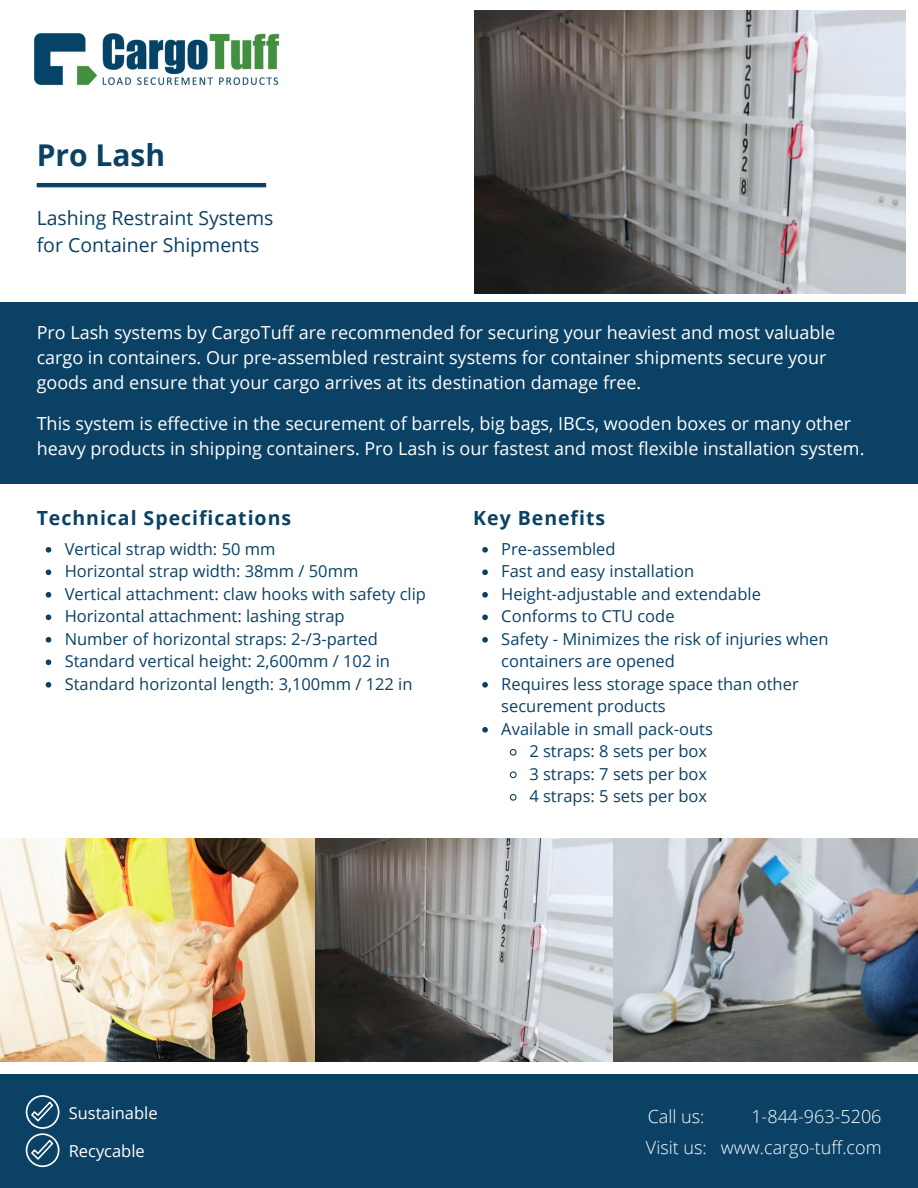
<style>
.page{position:relative;width:918px;height:1188px;background:#fff}
.page>*{position:absolute;margin:0;border:0;box-sizing:border-box;transform-origin:0 0}
.t1{font:700 30px "Open Sans";color:#0a4164}
.t2{font:19.5px "Open Sans";color:#0a4164}
.t3{font:700 19.5px "Open Sans";letter-spacing:.05em;color:#0a4164}
.t4{font:18px/25px "Open Sans";color:#fff}
.t5{font:300 18px "Open Sans";color:#fff}
.t6{font:16.5px/22.5px "Open Sans";color:#0a4164}
.t7{font:16.5px "Open Sans";color:#fff}
</style>
<div class="page">
<img style="left:34px;top:33px;width:246px;height:53px">
<div style="left:0;top:303px;width:918px;height:181px;background:#0a4164"></div>
<div style="left:0;top:1075px;width:918px;height:113px;background:#0a4164"></div>
<svg style="left:37px;top:183px;width:229px;height:4px"></svg>
<svg style="left:26px;top:1095px;width:33px;height:72px"></svg>
<img style="left:613px;top:839px;width:305px;height:223px">
<img style="left:474px;top:11px;width:431px;height:282px">
<img style="left:315px;top:839px;width:298px;height:223px">
<img style="left:0;top:839px;width:315px;height:223px">
<svg style="left:482px;top:547px;width:6px;height:6px"></svg>
<svg style="left:482px;top:569px;width:6px;height:6px"></svg>
<svg style="left:482px;top:592px;width:6px;height:6px"></svg>
<svg style="left:482px;top:614px;width:6px;height:6px"></svg>
<svg style="left:482px;top:637px;width:6px;height:6px"></svg>
<svg style="left:482px;top:682px;width:6px;height:6px"></svg>
<svg style="left:482px;top:727px;width:6px;height:6px"></svg>
<svg style="left:509px;top:748px;width:8px;height:8px"></svg>
<svg style="left:509px;top:771px;width:8px;height:8px"></svg>
<svg style="left:509px;top:793px;width:8px;height:8px"></svg>
<svg style="left:46px;top:547px;width:5px;height:6px"></svg>
<svg style="left:46px;top:569px;width:5px;height:6px"></svg>
<svg style="left:46px;top:592px;width:5px;height:6px"></svg>
<svg style="left:46px;top:614px;width:5px;height:6px"></svg>
<svg style="left:46px;top:637px;width:5px;height:6px"></svg>
<svg style="left:46px;top:659px;width:5px;height:6px"></svg>
<svg style="left:46px;top:682px;width:5px;height:6px"></svg>
<p class="t1" style="left:37px;top:134px;width:130px">Pro Lash</p>
<p class="t2" style="left:37px;top:204px;width:238px">Lashing Restraint Systems</p>
<p class="t2" style="left:37px;top:231px;width:224px">for Container Shipments</p>
<p class="t4" style="left:37px;top:320px;width:800px">Pro Lash systems by CargoTuff are recommended for securing your heaviest and most valuable cargo in containers. Our pre-assembled restraint systems for container shipments secure your goods and ensure that your cargo arrives at its destination damage free.</p>
<p class="t4" style="left:37px;top:411px;width:829px">This system is effective in the securement of barrels, big bags, IBCs, wooden boxes or many other heavy products in shipping containers. Pro Lash is our fastest and most flexible installation system.</p>
<p class="t3" style="left:37px;top:504px;width:256px">Technical Specifications</p>
<p class="t6" style="left:65px;top:537px;width:212px">Vertical strap width: 50 mm</p>
<p class="t6" style="left:65px;top:560px;width:295px">Horizontal strap width: 38mm / 50mm</p>
<p class="t6" style="left:65px;top:582px;width:363px">Vertical attachment: claw hooks with safety clip</p>
<p class="t6" style="left:65px;top:605px;width:282px">Horizontal attachment: lashing strap</p>
<p class="t6" style="left:65px;top:627px;width:315px">Number of horizontal straps: 2-/3-parted</p>
<p class="t6" style="left:65px;top:650px;width:327px">Standard vertical height: 2,600mm / 102 in</p>
<p class="t6" style="left:65px;top:672px;width:349px">Standard horizontal length: 3,100mm / 122 in</p>
<p class="t3" style="left:473px;top:504px;width:133px">Key Benefits</p>
<p class="t6" style="left:501px;top:537px;width:116px">Pre-assembled</p>
<p class="t6" style="left:501px;top:560px;width:194px">Fast and easy installation</p>
<p class="t6" style="left:501px;top:582px;width:261px">Height-adjustable and extendable</p>
<p class="t6" style="left:501px;top:605px;width:175px">Conforms to CTU code</p>
<p class="t6" style="left:501px;top:627px;width:329px">Safety - Minimizes the risk of injuries when containers are opened</p>
<p class="t6" style="left:501px;top:672px;width:299px">Requires less storage space than other securement products</p>
<p class="t6" style="left:501px;top:717px;width:213px">Available in small pack-outs</p>
<p class="t6" style="left:529px;top:740px;width:179px">2 straps: 8 sets per box</p>
<p class="t6" style="left:529px;top:762px;width:179px">3 straps: 7 sets per box</p>
<p class="t6" style="left:529px;top:785px;width:179px">4 straps: 5 sets per box</p>
<p class="t7" style="left:69px;top:1101px;width:90px">Sustainable</p>
<p class="t7" style="left:69px;top:1139px;width:78px">Recycable</p>
<p class="t5" style="left:648px;top:1103px;width:58px">Call us:</p>
<p class="t5" style="left:751px;top:1103px;width:132px">1-844-963-5206</p>
<p class="t5" style="left:646px;top:1134px;width:237px">Visit us: www.cargo-tuff.com</p>
</div>
